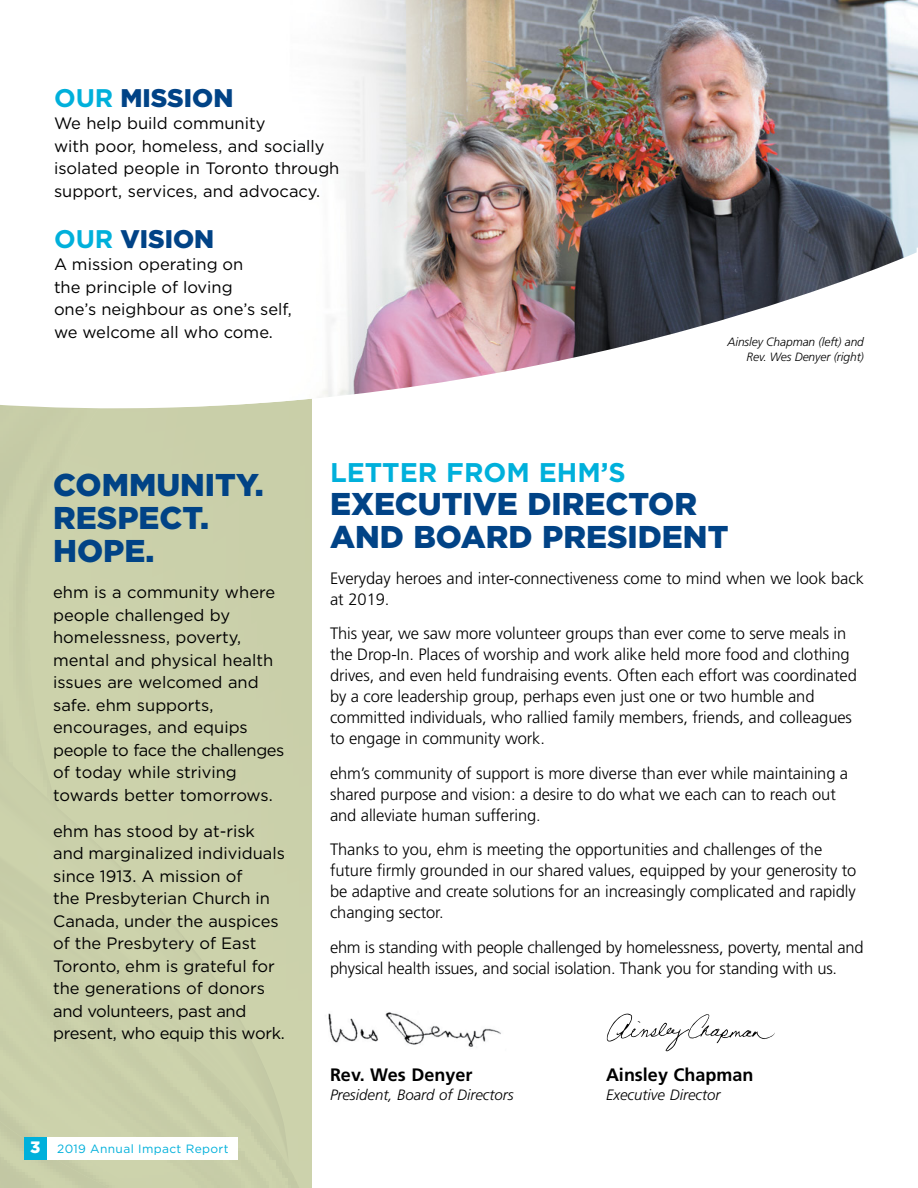
<style>
.page{position:relative;width:918px;height:1188px;background:#fff}
.page>*{position:absolute;margin:0;border:0;box-sizing:border-box;transform-origin:0 0}
.t1{font:900 31.5px/33px "Gotham HTF";color:#014386}
.t2{font:700 27px "Gotham HTF";color:#00b0db}
.t3{font:900 25.5px "Gotham HTF";color:#014386}
.t4{font:700 18px "Frutiger LT Std";color:#000}
.t5{font:300 16.5px/21px "Frutiger LT Std";letter-spacing:-.005em;color:#000}
.t6{font:16.5px/22.5px "Gotham HTF";color:#000}
.t7{font:italic 300 15px "Frutiger LT Std";color:#000}
.t8{font:italic 300 12px/14.4px "Frutiger LT Std";letter-spacing:-.005em;color:#000;text-align:right}
.t9{font:12px "Gotham HTF";letter-spacing:.03em;color:#00b0db}
.s1{font-weight:700;color:#00b0db}
.s2{font-weight:900;font-size:16.5px;color:#fff}
</style>
<div class="page">
<div style="left:0;top:510px;width:303px;height:678px;background:#cad0aa"></div>
<div style="left:0;top:437px;width:289px;height:733px;background:#cbd0ab"></div>
<svg style="left:607px;top:1014px;width:168px;height:37px"></svg>
<div style="left:0;top:410px;width:312px;height:27px;background:#c9cfa9"></div>
<img style="left:0;top:0;width:918px;height:410px">
<img style="left:328px;top:1012px;width:173px;height:35px">
<div style="left:46px;top:1138px;width:192px;height:22px;background:#fff"></div>
<div style="left:24px;top:1138px;width:22px;height:22px;background:#00b0db"></div>
<h3 class="t3" style="left:54px;top:83px;width:181px"><span class="s1">OUR</span> MISSION</h3>
<p class="t6" style="left:54px;top:112px;width:287px">We help build community<br>with poor, homeless, and socially isolated people in Toronto through support, services, and advocacy.</p>
<h3 class="t3" style="left:54px;top:224px;width:162px"><span class="s1">OUR</span> VISION</h3>
<p class="t6" style="left:54px;top:253px;width:239px">A mission operating on<br>the principle of loving<br>one’s neighbour as one’s self, we welcome all who come.</p>
<p class="t8" style="left:727px;top:335px;width:138px">Ainsley Chapman (left) and<br>Rev. Wes Denyer (right)</p>
<h1 class="t1" style="left:53px;top:468px;width:212px">COMMUNITY.<br>RESPECT.<br>HOPE.</h1>
<p class="t6" style="left:53px;top:581px;width:233px">ehm is a community where people challenged by homelessness, poverty, mental and physical health issues are welcomed and safe. ehm supports, encourages, and equips people to face the challenges of today while striving towards better tomorrows.</p>
<p class="t6" style="left:53px;top:819px;width:233px">ehm has stood by at-risk and marginalized individuals since 1913. A mission of<br>the Presbyterian Church in<br>Canada, under the auspices of the Presbytery of East<br>Toronto, ehm is grateful for the generations of donors and volunteers, past and present, who equip this work.</p>
<p class="t9" style="left:30px;top:1142px;width:200px"><span class="s2">3</span> 2019 Annual Impact Report</p>
<h2 class="t2" style="left:330px;top:457px;width:297px">LETTER FROM EHM’S</h2>
<h1 class="t1" style="left:330px;top:486px;width:400px">EXECUTIVE DIRECTOR<br>AND BOARD PRESIDENT</h1>
<p class="t5" style="left:330px;top:568px;width:535px">Everyday heroes and inter-connectiveness come to mind when we look back at 2019.</p>
<p class="t5" style="left:330px;top:623px;width:528px">This year, we saw more volunteer groups than ever come to serve meals in the Drop-In. Places of worship and work alike held more food and clothing drives, and even held fundraising events. Often each effort was coordinated by a core leadership group, perhaps even just one or two humble and committed individuals, who rallied family members, friends, and colleagues to engage in community work.</p>
<p class="t5" style="left:330px;top:763px;width:520px">ehm’s community of support is more diverse than ever while maintaining a shared purpose and vision: a desire to do what we each can to reach out and alleviate human suffering.</p>
<p class="t5" style="left:330px;top:839px;width:528px">Thanks to you, ehm is meeting the opportunities and challenges of the future firmly grounded in our shared values, equipped by your generosity to be adaptive and create solutions for an increasingly complicated and rapidly changing sector.</p>
<p class="t5" style="left:330px;top:937px;width:535px">ehm is standing with people challenged by homelessness, poverty, mental and physical health issues, and social isolation. Thank you for standing with us.</p>
<p class="t4" style="left:330px;top:1064px;width:144px">Rev. Wes Denyer</p>
<p class="t7" style="left:330px;top:1086px;width:185px">President, Board of Directors</p>
<p class="t4" style="left:606px;top:1064px;width:149px">Ainsley Chapman</p>
<p class="t7" style="left:606px;top:1086px;width:116px">Executive Director</p>
</div>
